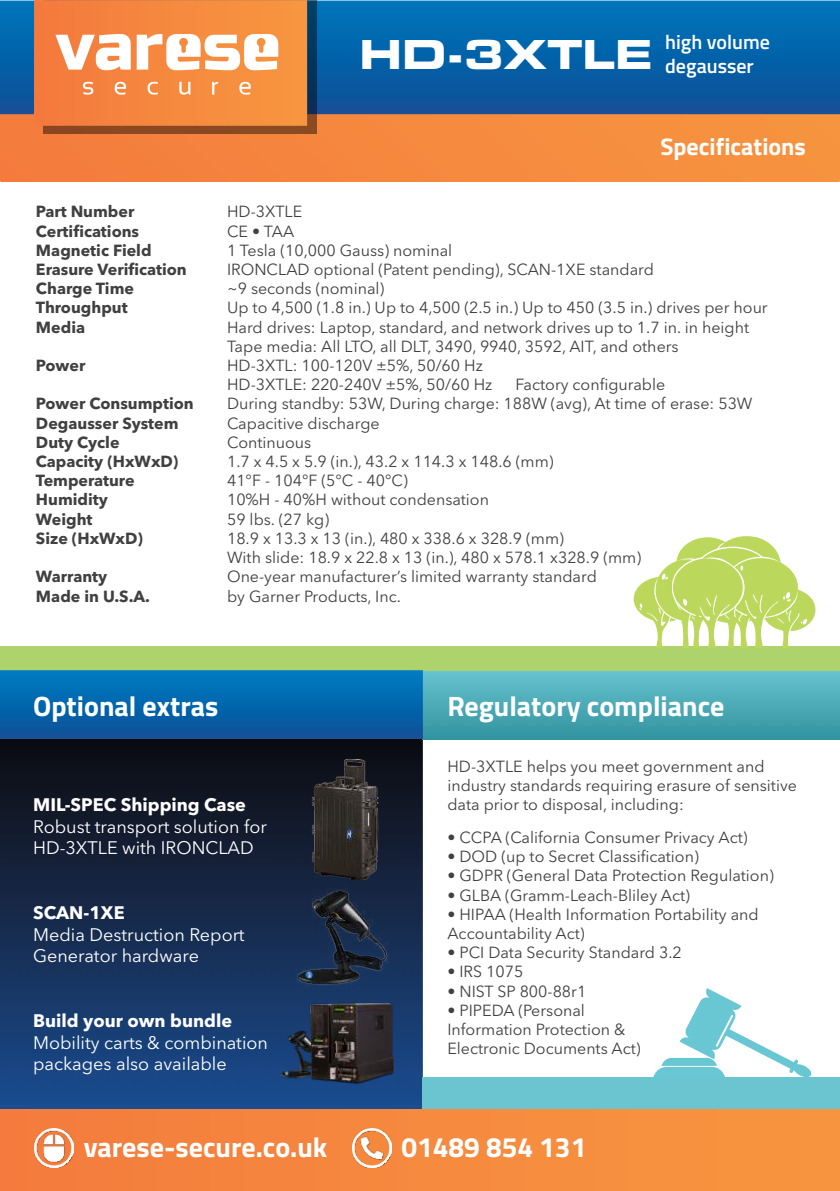
<style>
.page{position:relative;width:840px;height:1191px;background:#fff}
.page>*{position:absolute;margin:0;border:0;box-sizing:border-box;transform-origin:0 0}
.t1{font:40px "Eurostile LT Std Bold Ex 2";color:#fff}
.t2{font:700 28px "Titillium Web";color:#fff}
.t3{font:700 24px "Titillium Web";color:#fff}
.t4{font:600 20px/24px "Titillium Web";color:#fff}
.t5{font:18px/21.6px "Avenir Next LT Pro";color:#fff}
.t6{font:700 18px "Avenir Next LT Pro";color:#fff}
.t7{font:16px/19.2px "Avenir Next LT Pro";color:#404041}
.t8{font:700 16px/19.2px "Avenir Next LT Pro";color:#404041}
</style>
<div class="page">
<img style="left:0;top:739px;width:422px;height:370px">
<div style="left:0;top:646px;width:839px;height:26px;background:#afd36c"></div>
<svg style="left:633px;top:536px;width:181px;height:112px"></svg>
<img style="left:422px;top:672px;width:417px;height:67px">
<img style="left:0;top:670px;width:422px;height:69px">
<img style="left:285px;top:759px;width:121px;height:121px">
<img style="left:289px;top:887px;width:110px;height:101px">
<img style="left:281px;top:999px;width:114px;height:87px">
<svg style="left:653px;top:988px;width:157px;height:89px"></svg>
<img style="left:0;top:1px;width:839px;height:180px">
<div style="left:422px;top:1077px;width:417px;height:32px;background:#6bc5d1"></div>
<svg style="left:43px;top:0;width:273px;height:134px;background:#614334"></svg>
<img style="left:34px;top:0;width:273px;height:126px">
<svg style="left:55px;top:34px;width:223px;height:61px"></svg>
<img style="left:0;top:1109px;width:839px;height:82px">
<img style="left:34px;top:1128px;width:39px;height:39px">
<img style="left:352px;top:1128px;width:39px;height:39px">
<h1 class="t1" style="left:359px;top:32px;width:294px">HD-3XTLE</h1>
<p class="t4" style="left:664px;top:32px;width:106px">high volume degausser</p>
<p class="t8" style="left:36px;top:203px;width:152px">Part Number<br>Certifications<br>Magnetic Field<br>Erasure Verification<br>Charge Time<br>Throughput<br>Media</p>
<p class="t8" style="left:36px;top:357px;width:51px">Power</p>
<p class="t8" style="left:36px;top:395px;width:159px">Power Consumption<br>Degausser System<br>Duty Cycle<br>Capacity (HxWxD)<br>Temperature<br>Humidity<br>Weight<br>Size (HxWxD)</p>
<p class="t8" style="left:36px;top:568px;width:115px">Warranty<br>Made in U.S.A.</p>
<h3 class="t3" style="left:660px;top:138px;width:147px">Specifications</h3>
<p class="t7" style="left:227px;top:203px;width:542px">HD-3XTLE<br>CE • TAA<br>1 Tesla (10,000 Gauss) nominal<br>IRONCLAD optional (Patent pending), SCAN-1XE standard<br>~9 seconds (nominal)<br>Up to 4,500 (1.8 in.) Up to 4,500 (2.5 in.) Up to 450 (3.5 in.) drives per hour Hard drives: Laptop, standard, and network drives up to 1.7 in. in height Tape media: All LTO, all DLT, 3490, 9940, 3592, AIT, and others<br>HD-3XTL: 100-120V ±5%, 50/60 Hz<br>HD-3XTLE: 220-240V ±5%, 50/60 Hz</p>
<p class="t7" style="left:227px;top:376px;width:526px;text-indent:288px">Factory configurable<br>During standby: 53W, During charge: 188W (avg), At time of erase: 53W Capacitive discharge<br>Continuous<br>1.7 x 4.5 x 5.9 (in.), 43.2 x 114.3 x 148.6 (mm)<br>41°F - 104°F (5°C - 40°C)<br>10%H - 40%H without condensation<br>59 lbs. (27 kg)<br>18.9 x 13.3 x 13 (in.), 480 x 338.6 x 328.9 (mm)<br>With slide: 18.9 x 22.8 x 13 (in.), 480 x 578.1 x328.9 (mm)<br>One-year manufacturer’s limited warranty standard<br>by Garner Products, Inc.</p>
<h2 class="t2" style="left:33px;top:696px;width:186px">Optional extras</h2>
<h2 class="t2" style="left:447px;top:696px;width:278px">Regulatory compliance</h2>
<p class="t6" style="left:33px;top:797px;width:214px">MIL-SPEC Shipping Case</p>
<p class="t5" style="left:33px;top:817px;width:235px">Robust transport solution for<br>HD-3XTLE with IRONCLAD</p>
<p class="t6" style="left:33px;top:905px;width:93px">SCAN-1XE</p>
<p class="t5" style="left:33px;top:925px;width:213px">Media Destruction Report<br>Generator hardware</p>
<p class="t6" style="left:33px;top:1013px;width:200px">Build your own bundle</p>
<p class="t5" style="left:33px;top:1033px;width:236px">Mobility carts &amp; combination packages also available</p>
<p class="t7" style="left:447px;top:758px;width:351px">HD-3XTLE helps you meet government and industry standards requiring erasure of sensitive data prior to disposal, including:</p>
<p class="t7" style="left:447px;top:829px;width:301px">• CCPA (California Consumer Privacy Act)</p>
<p class="t7" style="left:447px;top:848px;width:253px">• DOD (up to Secret Classification)</p>
<p class="t7" style="left:447px;top:867px;width:327px">• GDPR (General Data Protection Regulation)</p>
<p class="t7" style="left:447px;top:886px;width:244px">• GLBA (Gramm-Leach-Bliley Act)</p>
<p class="t7" style="left:447px;top:906px;width:312px">• HIPAA (Health Information Portability and<br>Accountability Act)</p>
<p class="t7" style="left:447px;top:944px;width:236px">• PCI Data Security Standard 3.2</p>
<p class="t7" style="left:447px;top:963px;width:77px">• IRS 1075</p>
<p class="t7" style="left:447px;top:982px;width:140px">• NIST SP 800-88r1</p>
<p class="t7" style="left:447px;top:1002px;width:194px">• PIPEDA (Personal<br>Information Protection &amp;<br>Electronic Documents Act)</p>
<h2 class="t2" style="left:84px;top:1137px;width:245px">varese-secure.co.uk</h2>
<h2 class="t2" style="left:401px;top:1137px;width:186px">01489 854 131</h2>
</div>
